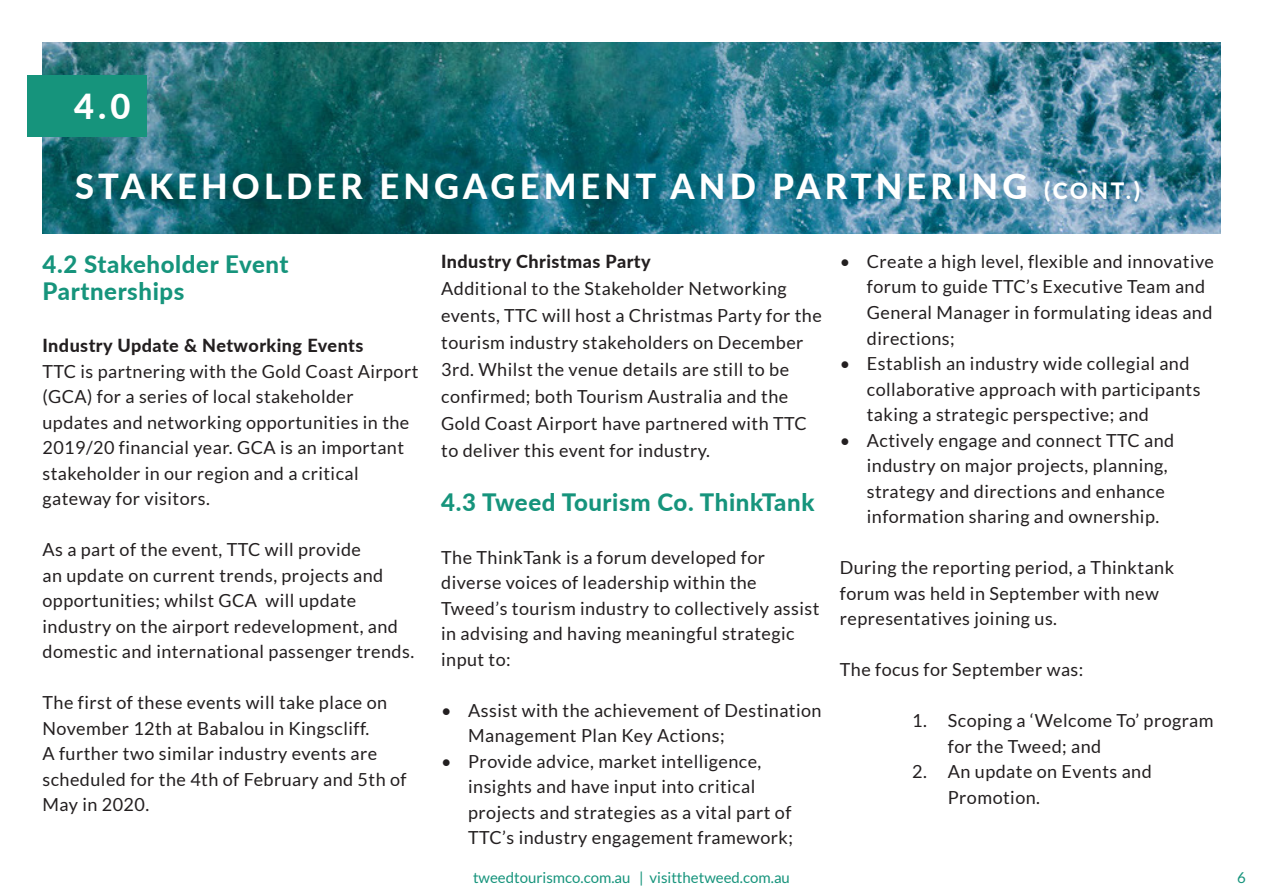
<style>
.page{position:relative;width:1263px;height:893px;background:#fff}
.page>*{position:absolute;margin:0;border:0;box-sizing:border-box;transform-origin:0 0}
.t1{font:800 34.5px "Lato";letter-spacing:.12em;color:#fff}
.t2{font:800 24px/27px "Lato";letter-spacing:.025em;color:#16947c}
.t3{font:18px/25.5px "Lato";letter-spacing:.025em;color:#231f20}
.t4{font:800 18px "Lato";letter-spacing:.025em;color:#231f20}
.t5{font:15px "Lato";color:#16947c}
.s1{font-size:22.5px}
</style>
<div class="page">
<img style="left:43px;top:43px;width:1177px;height:191px">
<div style="left:27px;top:75px;width:119px;height:62px;background:#16947c"></div>
<h1 class="t1" style="left:74px;top:81px;width:58px">4.0</h1>
<h1 class="t1" style="left:75px;top:160px;width:1067px">STAKEHOLDER ENGAGEMENT AND PARTNERING <span class="s1">(CONT.)</span></h1>
<h2 class="t2" style="left:43px;top:250px;width:248px">4.2 Stakeholder Event<br>Partnerships</h2>
<p class="t4" style="left:43px;top:332px;width:322px">Industry Update &amp; Networking Events</p>
<p class="t3" style="left:43px;top:358px;width:377px">TTC is partnering with the Gold Coast Airport (GCA) for a series of local stakeholder updates and networking opportunities in the 2019/20 financial year. GCA is an important stakeholder in our region and a critical gateway for visitors.</p>
<p class="t3" style="left:43px;top:537px;width:373px">As a part of the event, TTC will provide<br>an update on current trends, projects and opportunities; whilst GCA will update industry on the airport redevelopment, and domestic and international passenger trends.</p>
<p class="t3" style="left:43px;top:690px;width:366px">The first of these events will take place on November 12th at Babalou in Kingscliff.<br>A further two similar industry events are scheduled for the 4th of February and 5th of May in 2020.</p>
<p class="t4" style="left:441px;top:248px;width:211px">Industry Christmas Party</p>
<p class="t3" style="left:441px;top:275px;width:382px;line-height:27px">Additional to the Stakeholder Networking events, TTC will host a Christmas Party for the tourism industry stakeholders on December 3rd. Whilst the venue details are still to be confirmed; both Tourism Australia and the Gold Coast Airport have partnered with TTC to deliver this event for industry.</p>
<h2 class="t2" style="left:441px;top:488px;width:375px">4.3 Tweed Tourism Co. ThinkTank</h2>
<p class="t3" style="left:441px;top:544px;width:380px">The ThinkTank is a forum developed for diverse voices of leadership within the Tweed’s tourism industry to collectively assist in advising and having meaningful strategic input to:</p>
<p class="t3" style="left:468px;top:697px;width:355px;text-indent:-27px">• Assist with the achievement of Destination<br>Management Plan Key Actions;</p>
<p class="t3" style="left:468px;top:748px;width:326px;text-indent:-27px">• Provide advice, market intelligence, insights and have input into critical projects and strategies as a vital part of TTC’s industry engagement framework;</p>
<p class="t3" style="left:867px;top:249px;width:349px;text-indent:-27px">• Create a high level, flexible and innovative forum to guide TTC’s Executive Team and General Manager in formulating ideas and directions;</p>
<p class="t3" style="left:867px;top:351px;width:335px;text-indent:-27px">• Establish an industry wide collegial and collaborative approach with participants taking a strategic perspective; and</p>
<p class="t3" style="left:867px;top:427px;width:309px;text-indent:-27px">• Actively engage and connect TTC and industry on major projects, planning, strategy and directions and enhance information sharing and ownership.</p>
<p class="t3" style="left:840px;top:555px;width:336px">During the reporting period, a Thinktank forum was held in September with new representatives joining us.</p>
<p class="t3" style="left:840px;top:657px;width:245px">The focus for September was:</p>
<p class="t3" style="left:948px;top:708px;width:267px;text-indent:-36px">1. Scoping a ‘Welcome To’ program for the Tweed; and</p>
<p class="t3" style="left:948px;top:759px;width:205px;text-indent:-36px">2. An update on Events and<br>Promotion.</p>
<p class="t5" style="left:473px;top:869px;width:318px">tweedtourismco.com.au | visitthetweed.com.au</p>
<p class="t5" style="left:1237px;top:869px;width:10px">6</p>
</div>
